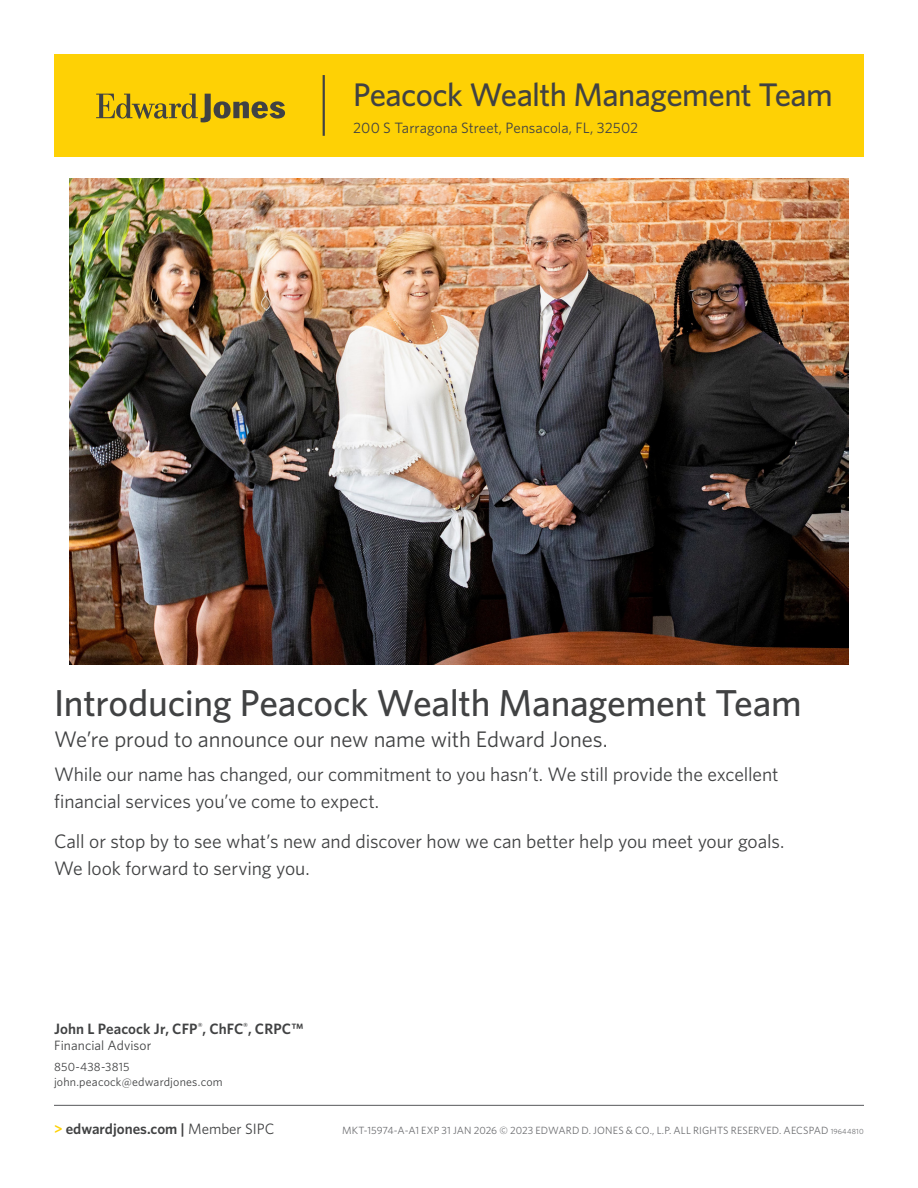
<style>
.page{position:relative;width:918px;height:1188px;background:#fff}
.page>*{position:absolute;margin:0;border:0;box-sizing:border-box;transform-origin:0 0}
.t1{font:500 37.5px "Whitney";letter-spacing:-.01em;color:#414243}
.t2{font:500 32.7px "Whitney";letter-spacing:-.015em;color:#414243}
.t3{font:22.5px "Whitney";letter-spacing:-.005em;color:#414243}
.t4{font:19.5px/27px "Whitney";letter-spacing:-.005em;color:#414243}
.t5{font:600 15px "Whitney";color:#414243}
.t6{font:15px "Whitney";letter-spacing:.005em;color:#414243}
.t7{font:13.5px "Whitney";letter-spacing:.005em;color:#414243}
.t8{font:12px/14.4px "Whitney";letter-spacing:.015em;color:#414243}
.t9{font:10.5px "Whitney";letter-spacing:.01em;color:#6c6d70}
.s1{color:#fed105}
.s2{font-weight:400}
.s3{font-size:7.5px}
</style>
<div class="page">
<hr style="left:54px;top:1105px;width:810px;height:1px;background:#57585a">
<div style="left:54px;top:54px;width:810px;height:103px;background:#fed105"></div>
<hr style="left:323px;top:75px;width:2px;height:61px;background:#414243">
<img style="left:70px;top:178px;width:778px;height:486px">
<svg style="left:96px;top:94px;width:189px;height:28px"></svg>
<h2 class="t2" style="left:353px;top:73px;width:481px">Peacock Wealth Management Team</h2>
<p class="t6" style="left:353px;top:119px;width:286px">200 S Tarragona Street, Pensacola, FL, 32502</p>
<h1 class="t1" style="left:54px;top:678px;width:749px">Introducing Peacock Wealth Management Team</h1>
<p class="t3" style="left:54px;top:726px;width:555px">We’re proud to announce our new name with Edward Jones.</p>
<p class="t4" style="left:54px;top:760px;width:726px">While our name has changed, our commitment to you hasn’t. We still provide the excellent financial services you’ve come to expect.</p>
<p class="t4" style="left:54px;top:828px;width:732px">Call or stop by to see what’s new and discover how we can better help you meet your goals.<br>We look forward to serving you.</p>
<p class="t5" style="left:54px;top:1020px;width:251px">John L Peacock Jr, CFP<sup>®</sup>, ChFC<sup>®</sup>, CRPC™</p>
<p class="t7" style="left:54px;top:1038px;width:99px">Financial Advisor</p>
<p class="t8" style="left:54px;top:1060px;width:170px">850-438-3815 john.peacock@edwardjones.com</p>
<p class="t5" style="left:54px;top:1120px;width:222px"><span class="s1">&gt;</span> edwardjones.com | <span class="s2">Member SIPC</span></p>
<p class="t9" style="left:342px;top:1124px;width:523px">MKT-15974-A-A1 EXP 31 JAN 2026 © 2023 EDWARD D. JONES &amp; CO., L.P. ALL RIGHTS RESERVED. AECSPAD <span class="s3">19644810</span></p>
</div>
